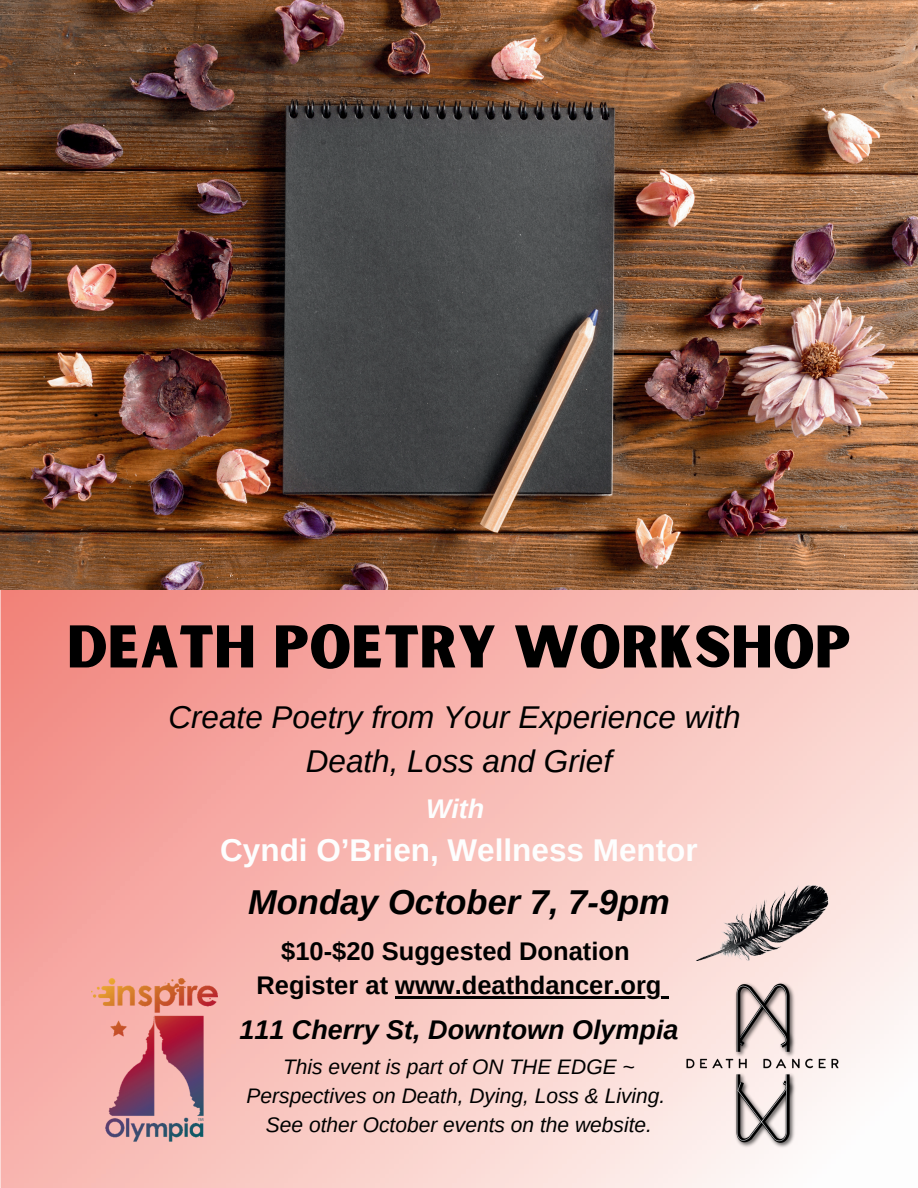
<style>
.page{position:relative;width:918px;height:1188px;background:#fff}
.page>*{position:absolute;margin:0;border:0;box-sizing:border-box;transform-origin:0 0}
.t1{font:57.45px "Sunborn Sans One";color:#000}
.t2{font:italic 700 34.5px "Arimo";color:#000}
.t3{font:italic 31.5px/43.8px "Arimo";color:#000;text-align:center}
.t4{font:700 31.5px "Arimo";color:#fdfefe}
.t5{font:italic 700 27px "Arimo";color:#000}
.t6{font:italic 700 27px "Arimo";color:#fdfefe}
.t7{font:700 25.5px/34.8px "Arimo";color:#000;text-align:center}
.t8{font:italic 21px/29.2px "Arimo";color:#000;text-align:center}
</style>
<div class="page">
<img style="left:1px;top:590px;width:916px;height:598px">
<img style="left:92px;top:976px;width:126px;height:170px">
<img style="left:680px;top:969px;width:162px;height:184px">
<img style="left:687px;top:885px;width:156px;height:76px">
<img style="left:0;top:0;width:918px;height:590px">
<hr style="left:395px;top:997px;width:267px;height:2px;background:#000">
<svg style="left:662px;top:997px;width:7px;height:2px"></svg>
<h1 class="t1" style="left:67px;top:605px;width:785px">death POETRY WORKSHOP</h1>
<h3 class="t3" style="left:168px;top:695px;width:574px">Create Poetry from Your Experience with<br>Death, Loss and Grief</h3>
<p class="t6" style="left:426px;top:790px;width:60px">With</p>
<h3 class="t4" style="left:220px;top:828px;width:479px">Cyndi O’Brien, Wellness Mentor</h3>
<h2 class="t2" style="left:248px;top:878px;width:423px">Monday October 7, 7-9pm</h2>
<p class="t7" style="left:256px;top:934px;width:407px">$10-$20 Suggested Donation<br>Register at www.deathdancer.org</p>
<p class="t5" style="left:239px;top:1011px;width:441px">111 Cherry St, Downtown Olympia</p>
<p class="t8" style="left:247px;top:1052px;width:420px">This event is part of ON THE EDGE ~<br>Perspectives on Death, Dying, Loss &amp; Living.<br>See other October events on the website.</p>
</div>
